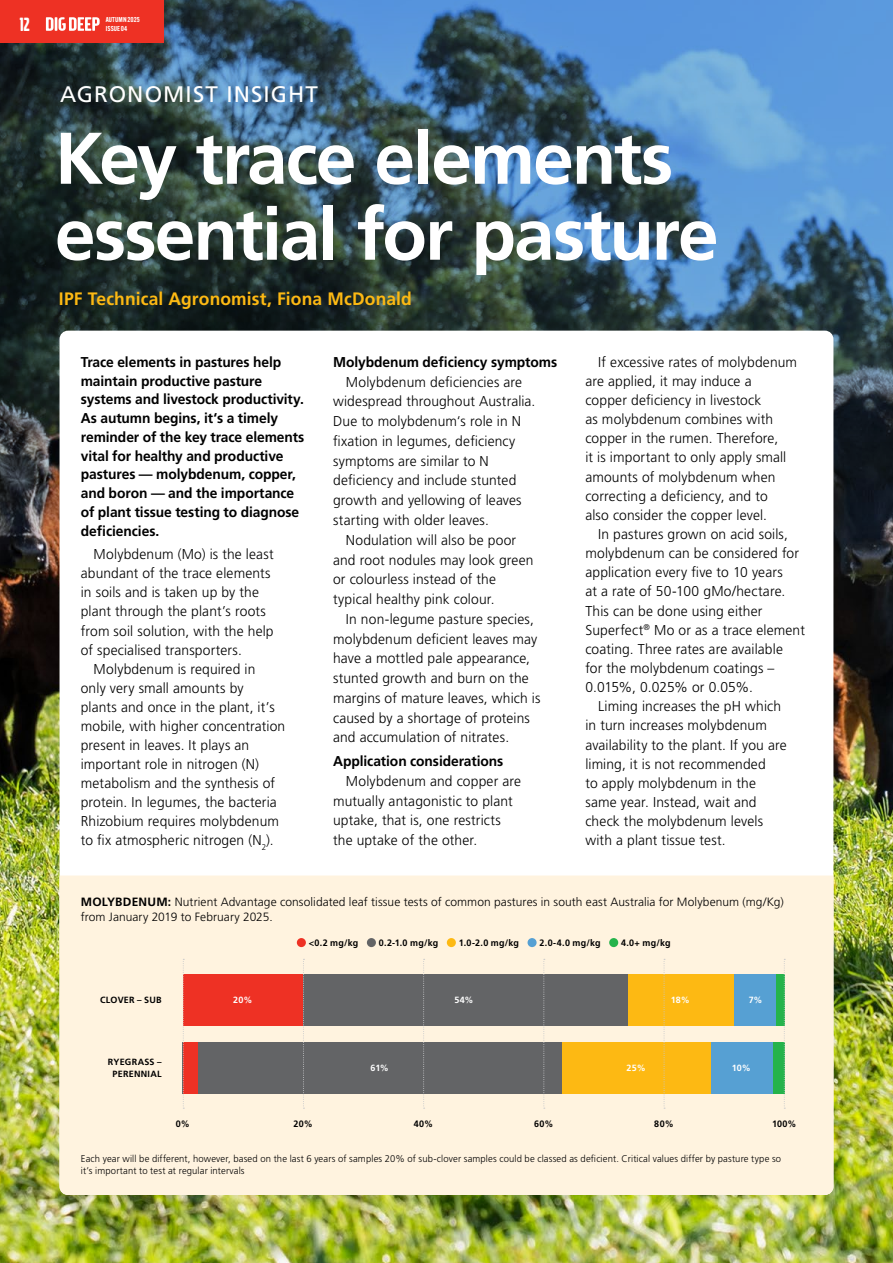
<style>
.page{position:relative;width:893px;height:1263px;background:#fff}
.page>*{position:absolute;margin:0;border:0;box-sizing:border-box;transform-origin:0 0}
.t1{font:700 73.05px/75.9px "Frutiger LT Std";letter-spacing:-.03em;color:#fff}
.t2{font:22.5px "Frutiger LT Std";letter-spacing:.05em;color:#fff}
.t3{font:19.05px "IPFSOIL Regular";color:#fff}
.t4{font:700 18px "Frutiger LT Std";letter-spacing:.01em;color:#fdb913}
.t5{font:300 14.25px/19.8px "Frutiger LT Std";letter-spacing:.01em;color:#000}
.t6{font:700 14.25px/18.8px "Frutiger LT Std";letter-spacing:-.005em;color:#000}
.t7{font:300 14.25px "Frutiger LT Std";letter-spacing:-.01em;color:#000}
.t8{font:300 12px/15px "Frutiger LT Std";letter-spacing:.005em;color:#000}
.t9{font:300 9.75px/12px "Frutiger LT Std";letter-spacing:.015em;color:#000}
.t10{font:700 9.3px "Frutiger LT Std";letter-spacing:.03em;color:#000}
.t11{font:700 9px/12px "Frutiger LT Std";letter-spacing:.03em;color:#000;text-align:center}
.t12{font:700 9px "Frutiger LT Std";letter-spacing:.015em;color:#fff}
.t13{font:600 6.9px "Alternate Gothic ATF";letter-spacing:.015em;color:#fff}
.s1{font-weight:700}
</style>
<div class="page">
<img style="left:0;top:580px;width:893px;height:683px">
<svg style="left:0;top:0;width:893px;height:580px;background:#3a596e"></svg>
<div style="left:60px;top:331px;width:773px;height:864px;background:#fff;border-radius:9px"></div>
<div style="left:60px;top:875px;width:773px;height:320px;background:#fff3df"></div>
<div style="left:0;top:0;width:163px;height:43px;background:#ee3124"></div>
<svg style="left:46px;top:17px;width:54px;height:14px"></svg>
<div style="left:183px;top:974px;width:592px;height:51px;background:#56a0d3"></div>
<div style="left:183px;top:974px;width:551px;height:51px;background:#fdb913"></div>
<div style="left:183px;top:974px;width:444px;height:51px;background:#636466"></div>
<div style="left:183px;top:974px;width:119px;height:51px;background:#ee3124"></div>
<div style="left:183px;top:1042px;width:590px;height:51px;background:#56a0d3"></div>
<div style="left:183px;top:1042px;width:528px;height:51px;background:#fdb913"></div>
<div style="left:183px;top:1042px;width:379px;height:51px;background:#636466"></div>
<div style="left:183px;top:1042px;width:15px;height:51px;background:#ee3124"></div>
<div style="left:297px;top:938px;width:9px;height:9px;background:#ee3124;border-radius:50%"></div>
<div style="left:447px;top:938px;width:9px;height:9px;background:#fdb913;border-radius:50%"></div>
<div style="left:528px;top:938px;width:9px;height:9px;background:#56a0d3;border-radius:50%"></div>
<div style="left:367px;top:938px;width:9px;height:9px;background:#636466;border-radius:50%"></div>
<div style="left:609px;top:938px;width:9px;height:9px;background:#25b34b;border-radius:50%"></div>
<svg style="left:784px;top:959px;width:1px;height:150px"></svg>
<svg style="left:543px;top:959px;width:2px;height:150px"></svg>
<svg style="left:664px;top:959px;width:1px;height:150px"></svg>
<svg style="left:423px;top:959px;width:2px;height:150px"></svg>
<svg style="left:303px;top:959px;width:1px;height:150px"></svg>
<svg style="left:183px;top:959px;width:1px;height:150px"></svg>
<p class="t13" style="left:106px;top:16px;width:36px">AUTUMN 2025</p>
<h3 class="t3" style="left:20px;top:13px;width:12px">12</h3>
<p class="t13" style="left:106px;top:24px;width:23px">ISSUE 04</p>
<h2 class="t2" style="left:60px;top:81px;width:259px">AGRONOMIST INSIGHT</h2>
<h1 class="t1" style="left:55px;top:121px;width:665px">Key trace elements essential for pasture</h1>
<p class="t4" style="left:59px;top:289px;width:355px">IPF Technical Agronomist, Fiona McDonald</p>
<p class="t6" style="left:81px;top:353px;width:225px">Trace elements in pastures help maintain productive pasture systems and livestock productivity.<br>As autumn begins, it‘s a timely reminder of the key trace elements vital for healthy and productive pastures — molybdenum, copper, and boron — and the importance of plant tissue testing to diagnose deficiencies.</p>
<p class="t5" style="left:81px;top:545px;width:194px;line-height:19px;text-indent:13px">Molybdenum (Mo) is the least abundant of the trace elements in soils and is taken up by the plant through the plant’s roots from soil solution, with the help of specialised transporters.</p>
<p class="t5" style="left:81px;top:659px;width:206px;line-height:19px;text-indent:13px">Molybdenum is required in<br>only very small amounts by<br>plants and once in the plant, it’s mobile, with higher concentration present in leaves. It plays an important role in nitrogen (N) metabolism and the synthesis of protein. In legumes, the bacteria<br>Rhizobium requires molybdenum to fix atmospheric nitrogen (N<sub>2</sub>).</p>
<p class="t6" style="left:333px;top:353px;width:226px">Molybdenum deficiency symptoms</p>
<p class="t5" style="left:333px;top:372px;width:204px;text-indent:13px">Molybdenum deficiencies are widespread throughout Australia.<br>Due to molybdenum‘s role in N fixation in legumes, deficiency symptoms are similar to N deficiency and include stunted growth and yellowing of leaves starting with older leaves.</p>
<p class="t5" style="left:333px;top:530px;width:202px;text-indent:13px">Nodulation will also be poor and root nodules may look green or colourless instead of the typical healthy pink colour.</p>
<p class="t5" style="left:333px;top:609px;width:209px;text-indent:13px">In non-legume pasture species, molybdenum deficient leaves may have a mottled pale appearance, stunted growth and burn on the margins of mature leaves, which is caused by a shortage of proteins and accumulation of nitrates.</p>
<p class="t6" style="left:333px;top:752px;width:172px">Application considerations</p>
<p class="t5" style="left:333px;top:771px;width:189px;text-indent:13px">Molybdenum and copper are mutually antagonistic to plant uptake, that is, one restricts the uptake of the other.</p>
<p class="t5" style="left:585px;top:352px;width:213px;line-height:19.2px;text-indent:13px">If excessive rates of molybdenum are applied, it may induce a<br>copper deficiency in livestock<br>as molybdenum combines with copper in the rumen. Therefore,<br>it is important to only apply small amounts of molybdenum when correcting a deficiency, and to<br>also consider the copper level.</p>
<p class="t5" style="left:598px;top:524px;width:191px">In pastures grown on acid soils,</p>
<p class="t5" style="left:585px;top:544px;width:215px">molybdenum can be considered for</p>
<p class="t5" style="left:585px;top:563px;width:199px">application every five to 10 years</p>
<p class="t5" style="left:585px;top:582px;width:201px">at a rate of 50-100 gMo/hectare.</p>
<p class="t5" style="left:585px;top:601px;width:179px">This can be done using either</p>
<p class="t5" style="left:585px;top:620px;width:221px">Superfect<sup>®</sup> Mo or as a trace element</p>
<p class="t5" style="left:585px;top:639px;width:199px">coating. Three rates are available</p>
<p class="t5" style="left:585px;top:658px;width:191px">for the molybdenum coatings –</p>
<p class="t7" style="left:585px;top:679px;width:169px">0.015%, 0.025% or 0.05%.</p>
<p class="t5" style="left:598px;top:697px;width:184px">Liming increases the pH which</p>
<p class="t5" style="left:585px;top:716px;width:183px">in turn increases molybdenum</p>
<p class="t5" style="left:585px;top:735px;width:203px">availability to the plant. If you are</p>
<p class="t5" style="left:585px;top:754px;width:182px">liming, it is not recommended</p>
<p class="t5" style="left:585px;top:773px;width:172px">to apply molybdenum in the</p>
<p class="t5" style="left:585px;top:792px;width:173px">same year. Instead, wait and</p>
<p class="t5" style="left:585px;top:811px;width:179px">check the molybdenum levels</p>
<p class="t5" style="left:585px;top:831px;width:142px">with a plant tissue test.</p>
<p class="t8" style="left:81px;top:894px;width:705px"><span class="s1">MOLYBDENUM:</span> Nutrient Advantage consolidated leaf tissue tests of common pastures in south east Australia for Molybenum (mg/Kg) from January 2019 to February 2025.</p>
<p class="t10" style="left:309px;top:937px;width:51px">&lt;0.2 mg/kg</p>
<p class="t10" style="left:379px;top:937px;width:61px">0.2-1.0 mg/kg</p>
<p class="t10" style="left:459px;top:937px;width:62px">1.0-2.0 mg/kg</p>
<p class="t10" style="left:539px;top:937px;width:63px">2.0-4.0 mg/kg</p>
<p class="t10" style="left:621px;top:937px;width:51px">4.0+ mg/kg</p>
<p class="t11" style="left:100px;top:994px;width:63px">CLOVER – SUB</p>
<p class="t12" style="left:233px;top:995px;width:21px">20%</p>
<p class="t12" style="left:454px;top:995px;width:21px">54%</p>
<p class="t12" style="left:671px;top:995px;width:21px">18%</p>
<p class="t12" style="left:749px;top:995px;width:15px">7%</p>
<p class="t11" style="left:108px;top:1056px;width:55px">RYEGRASS –<br>PERENNIAL</p>
<p class="t12" style="left:371px;top:1063px;width:20px">61%</p>
<p class="t12" style="left:627px;top:1063px;width:21px">25%</p>
<p class="t12" style="left:732px;top:1063px;width:21px">10%</p>
<p class="t10" style="left:176px;top:1118px;width:15px">0%</p>
<p class="t10" style="left:294px;top:1118px;width:21px">20%</p>
<p class="t10" style="left:414px;top:1118px;width:21px">40%</p>
<p class="t10" style="left:534px;top:1118px;width:21px">60%</p>
<p class="t10" style="left:654px;top:1118px;width:21px">80%</p>
<p class="t10" style="left:772px;top:1118px;width:26px">100%</p>
<p class="t9" style="left:81px;top:1152px;width:702px">Each year will be different, however, based on the last 6 years of samples 20% of sub-clover samples could be classed as deficient. Critical values differ by pasture type so it’s important to test at regular intervals</p>
</div>
